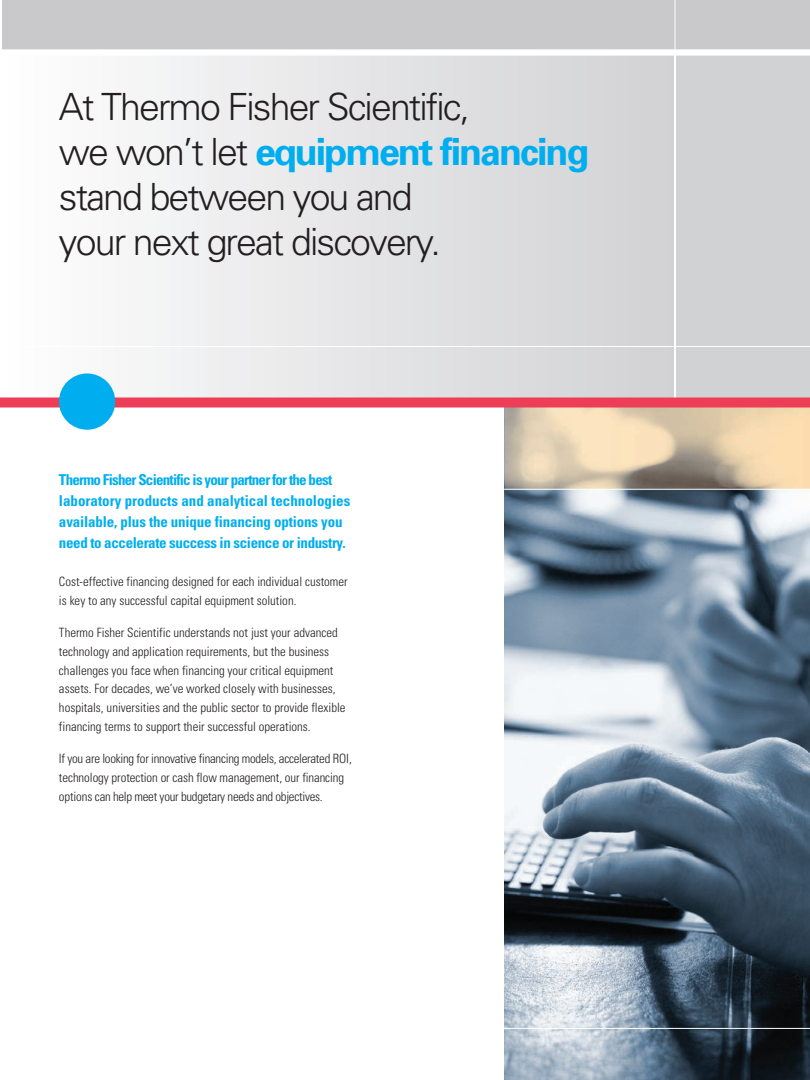
<style>
.page{position:relative;width:810px;height:1080px;background:#fff}
.page>*{position:absolute;margin:0;border:0;box-sizing:border-box;transform-origin:0 0}
.t1{font:300 37.5px/45px "Univers";letter-spacing:-.05em;color:#231f20}
.t2{font:700 condensed 15px/21.2px "Univers";letter-spacing:-.01em;color:#00aeef}
.t3{font:300 condensed 12.75px/18.8px "Univers";color:#231f20}
.t4{font:300 condensed 12.75px/18.8px "Univers";letter-spacing:-.02em;color:#231f20}
.s1{font-weight:700;color:#00aeef}
</style>
<div class="page">
<div style="left:2px;top:0;width:808px;height:402px;background:#c9c9cb"></div>
<img style="left:505px;top:490px;width:305px;height:590px">
<img style="left:505px;top:408px;width:305px;height:81px">
<hr style="left:488px;top:1028px;width:322px;height:1px;background:#fff">
<hr style="left:675px;top:0;width:1px;height:405px;background:#fff">
<img style="left:2px;top:56px;width:808px;height:342px">
<img style="left:2px;top:346px;width:808px;height:1px">
<div style="left:0;top:398px;width:810px;height:10px;background:#ee3d56"></div>
<div style="left:59px;top:373px;width:56px;height:57px;background:#00aeef;border-radius:50%"></div>
<div style="left:0;top:49px;width:810px;height:7px;background:#fff"></div>
<h1 class="t1" style="left:59px;top:87px;width:532px">At Thermo Fisher Scientific,<br>we won’t let <span class="s1">equipment financing </span>stand between you and<br>your next great discovery.</h1>
<p class="t2" style="left:59px;top:470px;width:293px">Thermo Fisher Scientific is your partner for the best laboratory products and analytical technologies available, plus the unique financing options you need to accelerate success in science or industry.</p>
<p class="t3" style="left:59px;top:573px;width:290px">Cost-effective financing designed for each individual customer is key to any successful capital equipment solution.</p>
<p class="t3" style="left:59px;top:624px;width:288px">Thermo Fisher Scientific understands not just your advanced technology and application requirements, but the business challenges you face when financing your critical equipment assets. For decades, we’ve worked closely with businesses, hospitals, universities and the public sector to provide flexible financing terms to support their successful operations.</p>
<p class="t4" style="left:59px;top:751px;width:294px">If you are looking for innovative financing models, accelerated ROI, technology protection or cash flow management, our financing options can help meet your budgetary needs and objectives.</p>
</div>
